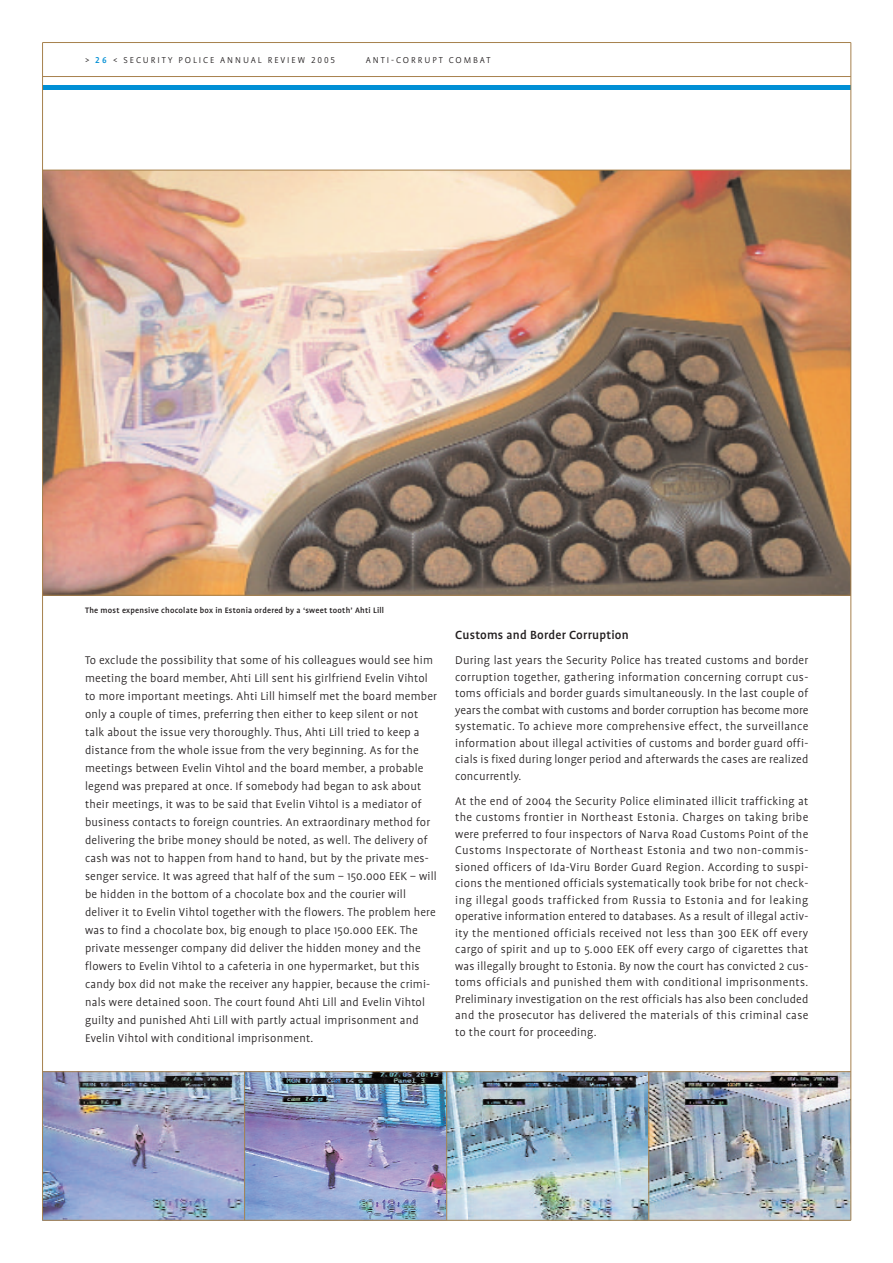
<style>
.page{position:relative;width:893px;height:1263px;background:#fff}
.page>*{position:absolute;margin:0;border:0;box-sizing:border-box;transform-origin:0 0}
.t1{font:500 13.5px "Profile";letter-spacing:.015em;color:#231f20}
.t2{font:300 12.75px/18px "Profile";letter-spacing:.015em;color:#231f20;text-align:justify}
.t3{font:300 9.75px "Profile";letter-spacing:.2em;color:#231f20}
.t4{font:500 9px "Profile";letter-spacing:.025em;color:#231f20}
.s1{font-family:"Profile NO";font-weight:500;color:#008fd5}
.s2{font-family:"Profile NO"}
</style>
<div class="page">
<img style="left:43px;top:171px;width:807px;height:424px">
<img style="left:43px;top:1072px;width:201px;height:148px">
<img style="left:245px;top:1072px;width:201px;height:148px">
<img style="left:447px;top:1072px;width:201px;height:148px">
<img style="left:649px;top:1072px;width:201px;height:148px">
<hr style="left:43px;top:1071px;width:807px;height:1px;background:#a7814d">
<hr style="left:244px;top:1072px;width:1px;height:149px;background:#a7814d">
<hr style="left:446px;top:1072px;width:1px;height:148px;background:#a7814d">
<hr style="left:648px;top:1072px;width:1px;height:149px;background:#a7814d">
<hr style="left:43px;top:85px;width:807px;height:4px;background:#008fd5">
<hr style="left:43px;top:42px;width:807px;height:1px;background:#a7814d">
<hr style="left:43px;top:76px;width:807px;height:1px;background:#a7814d">
<hr style="left:43px;top:170px;width:807px;height:1px;background:#a7814d">
<hr style="left:43px;top:1220px;width:807px;height:1px;background:#a7814d">
<hr style="left:42px;top:43px;width:1px;height:1177px;background:#a7814d">
<hr style="left:850px;top:43px;width:1px;height:1177px;background:#a7814d">
<hr style="left:43px;top:595px;width:807px;height:1px;background:#a7814d">
<p class="t3" style="left:85px;top:56px;width:251px">&gt; <span class="s1">26</span> &lt; SECURITY POLICE ANNUAL REVIEW <span class="s2">2005</span></p>
<p class="t3" style="left:366px;top:56px;width:126px">ANTI-CORRUPT COMBAT</p>
<p class="t4" style="left:85px;top:607px;width:300px">The most expensive chocolate box in Estonia ordered by a ‘sweet tooth’ Ahti Lill</p>
<p class="t2" style="left:85px;top:652px;width:353px;text-align:left">To exclude the possibility that some of his colleagues would see him meeting the board member, Ahti Lill sent his girlfriend Evelin Vihtol to more important meetings. Ahti Lill himself met the board member only a couple of times, preferring then either to keep silent or not talk about the issue very thoroughly. Thus, Ahti Lill tried to keep a distance from the whole issue from the very beginning. As for the meetings between Evelin Vihtol and the board member, a probable legend was prepared at once. If somebody had began to ask about their meetings, it was to be said that Evelin Vihtol is a mediator of business contacts to foreign countries. An extraordinary method for delivering the bribe money should be noted, as well. The delivery of cash was not to happen from hand to hand, but by the private mes&shy;senger service. It was agreed that half of the sum – 150.000 EEK – will be hidden in the bottom of a chocolate box and the courier will deliver it to Evelin Vihtol together with the flowers. The problem here was to find a chocolate box, big enough to place 150.000 EEK. The private messenger company did deliver the hidden money and the flowers to Evelin Vihtol to a cafeteria in one hypermarket, but this candy box did not make the receiver any happier, because the crimi&shy;nals were detained soon. The court found Ahti Lill and Evelin Vihtol guilty and punished Ahti Lill with partly actual imprisonment and Evelin Vihtol with conditional imprisonment.</p>
<p class="t1" style="left:455px;top:630px;width:175px">Customs and Border Corruption</p>
<p class="t2" style="left:455px;top:653px;width:354px;line-height:16.5px">During last years the Security Police has treated customs and border corruption together, gathering information concerning corrupt cus&shy;toms officials and border guards simultaneously. In the last couple of years the combat with customs and border corruption has become more systematic. To achieve more comprehensive effect, the surveillance information about illegal activities of customs and border guard offi&shy;cials is fixed during longer period and afterwards the cases are realized concurrently.</p>
<p class="t2" style="left:455px;top:794px;width:354px;line-height:16.5px">At the end of 2004 the Security Police eliminated illicit trafficking at the customs frontier in Northeast Estonia. Charges on taking bribe were preferred to four inspectors of Narva Road Customs Point of the Customs Inspectorate of Northeast Estonia and two non-commis&shy;sioned officers of Ida-Viru Border Guard Region. According to suspi&shy;cions the mentioned officials systematically took bribe for not check&shy;ing illegal goods trafficked from Russia to Estonia and for leaking operative information entered to databases. As a result of illegal activ&shy;ity the mentioned officials received not less than 300 EEK off every cargo of spirit and up to 5.000 EEK off every cargo of cigarettes that was illegally brought to Estonia. By now the court has convicted 2 cus&shy;toms officials and punished them with conditional imprisonments.<br>Preliminary investigation on the rest officials has also been concluded and the prosecutor has delivered the materials of this criminal case to the court for proceeding.</p>
</div>
